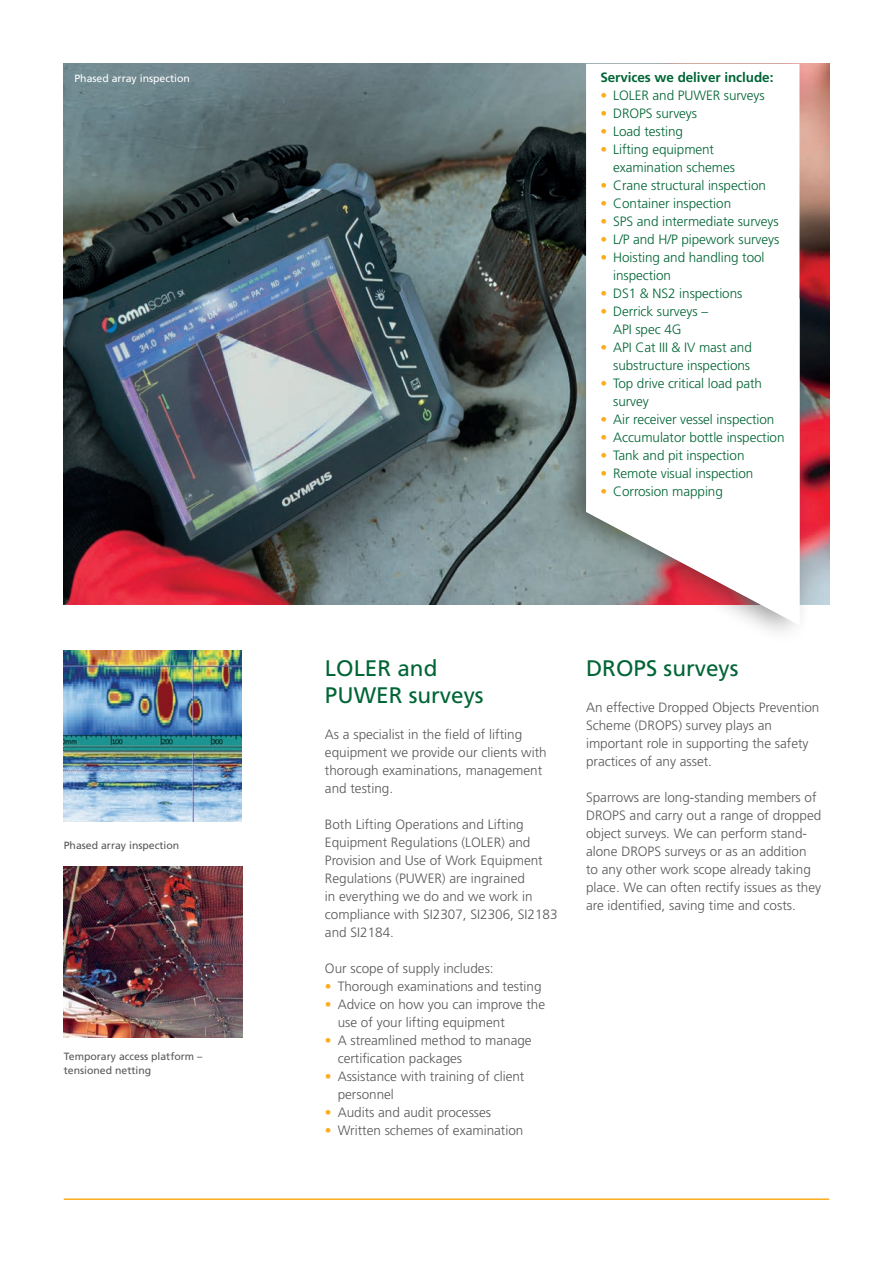
<style>
.page{position:relative;width:893px;height:1263px;background:#fff}
.page>*{position:absolute;margin:0;border:0;box-sizing:border-box;transform-origin:0 0}
.t1{font:22.5px/27px "Frutiger LT Std";color:#006535}
.t2{font:300 13.5px/18px "Frutiger LT Std";color:#57585a}
.t3{font:300 13.5px/18px "Frutiger LT Std";letter-spacing:-.005em;color:#006535}
.t4{font:700 13.5px "Frutiger LT Std";letter-spacing:-.005em;color:#006535}
.t5{font:10.5px/13.5px "Frutiger LT Std";color:#57585a}
.t6{font:10.5px "Frutiger LT Std";color:#fff}
.s1{color:#faad1e}
</style>
<div class="page">
<img style="left:64px;top:64px;width:765px;height:540px">
<hr style="left:64px;top:1198px;width:765px;height:2px;background:#faad1e">
<div style="left:551px;top:275px;width:260px;height:371px;background:#231f20;opacity:.5"></div>
<svg style="left:586px;top:64px;width:213px;height:561px"></svg>
<img style="left:64px;top:867px;width:178px;height:171px">
<img style="left:64px;top:651px;width:178px;height:171px">
<p class="t6" style="left:74px;top:72px;width:117px">Phased array inspection</p>
<p class="t5" style="left:64px;top:838px;width:117px">Phased array inspection</p>
<p class="t5" style="left:64px;top:1050px;width:140px">Temporary access platform – tensioned netting</p>
<p class="t4" style="left:600px;top:69px;width:174px">Services we deliver include:</p>
<p class="t3" style="left:600px;top:86px;width:166px"><span class="s1">•</span> LOLER and PUWER surveys</p>
<p class="t3" style="left:600px;top:104px;width:98px"><span class="s1">•</span> DROPS surveys</p>
<p class="t3" style="left:600px;top:122px;width:84px"><span class="s1">•</span> Load testing</p>
<p class="t3" style="left:613px;top:140px;width:123px;text-indent:-13px"><span class="s1">•</span> Lifting equipment examination schemes</p>
<p class="t3" style="left:600px;top:176px;width:167px"><span class="s1">•</span> Crane structural inspection</p>
<p class="t3" style="left:600px;top:194px;width:132px"><span class="s1">•</span> Container inspection</p>
<p class="t3" style="left:600px;top:212px;width:180px"><span class="s1">•</span> SPS and intermediate surveys</p>
<p class="t3" style="left:600px;top:230px;width:180px"><span class="s1">•</span> L/P and H/P pipework surveys</p>
<p class="t3" style="left:613px;top:248px;width:153px;text-indent:-13px"><span class="s1">•</span> Hoisting and handling tool inspection</p>
<p class="t3" style="left:600px;top:284px;width:143px"><span class="s1">•</span> DS1 &amp; NS2 inspections</p>
<p class="t3" style="left:613px;top:302px;width:96px;text-indent:-13px"><span class="s1">•</span> Derrick surveys –<br>API spec 4G</p>
<p class="t3" style="left:600px;top:338px;width:153px;text-align:right"><span class="s1">•</span> API Cat III &amp; IV mast and substructure inspections</p>
<p class="t3" style="left:613px;top:374px;width:150px;text-indent:-13px"><span class="s1">•</span> Top drive critical load path survey</p>
<p class="t3" style="left:600px;top:410px;width:176px"><span class="s1">•</span> Air receiver vessel inspection</p>
<p class="t3" style="left:600px;top:428px;width:186px"><span class="s1">•</span> Accumulator bottle inspection</p>
<p class="t3" style="left:600px;top:446px;width:146px"><span class="s1">•</span> Tank and pit inspection</p>
<p class="t3" style="left:600px;top:464px;width:154px"><span class="s1">•</span> Remote visual inspection</p>
<p class="t3" style="left:600px;top:482px;width:124px"><span class="s1">•</span> Corrosion mapping</p>
<h1 class="t1" style="left:325px;top:655px;width:160px">LOLER and<br>PUWER surveys</h1>
<p class="t2" style="left:325px;top:725px;width:223px">As a specialist in the field of lifting equipment we provide our clients with thorough examinations, management and testing.</p>
<p class="t2" style="left:325px;top:815px;width:234px">Both Lifting Operations and Lifting<br>Equipment Regulations (LOLER) and<br>Provision and Use of Work Equipment<br>Regulations (PUWER) are ingrained<br>in everything we do and we work in compliance with SI2307, SI2306, SI2183 and SI2184.</p>
<p class="t2" style="left:325px;top:959px;width:170px">Our scope of supply includes:</p>
<p class="t2" style="left:325px;top:977px;width:218px"><span class="s1">•</span> Thorough examinations and testing</p>
<p class="t2" style="left:338px;top:995px;width:209px;text-indent:-13px"><span class="s1">•</span> Advice on how you can improve the use of your lifting equipment</p>
<p class="t2" style="left:338px;top:1031px;width:196px;text-indent:-13px"><span class="s1">•</span> A streamlined method to manage certification packages</p>
<p class="t2" style="left:338px;top:1067px;width:188px;text-indent:-13px"><span class="s1">•</span> Assistance with training of client personnel</p>
<p class="t2" style="left:325px;top:1103px;width:168px"><span class="s1">•</span> Audits and audit processes</p>
<p class="t2" style="left:325px;top:1121px;width:200px"><span class="s1">•</span> Written schemes of examination</p>
<h1 class="t1" style="left:586px;top:655px;width:154px">DROPS surveys</h1>
<p class="t2" style="left:586px;top:698px;width:235px">An effective Dropped Objects Prevention Scheme (DROPS) survey plays an important role in supporting the safety practices of any asset.</p>
<p class="t2" style="left:586px;top:788px;width:237px">Sparrows are long-standing members of DROPS and carry out a range of dropped object surveys. We can perform stand&shy;alone DROPS surveys or as an addition to any other work scope already taking place. We can often rectify issues as they are identified, saving time and costs.</p>
</div>
